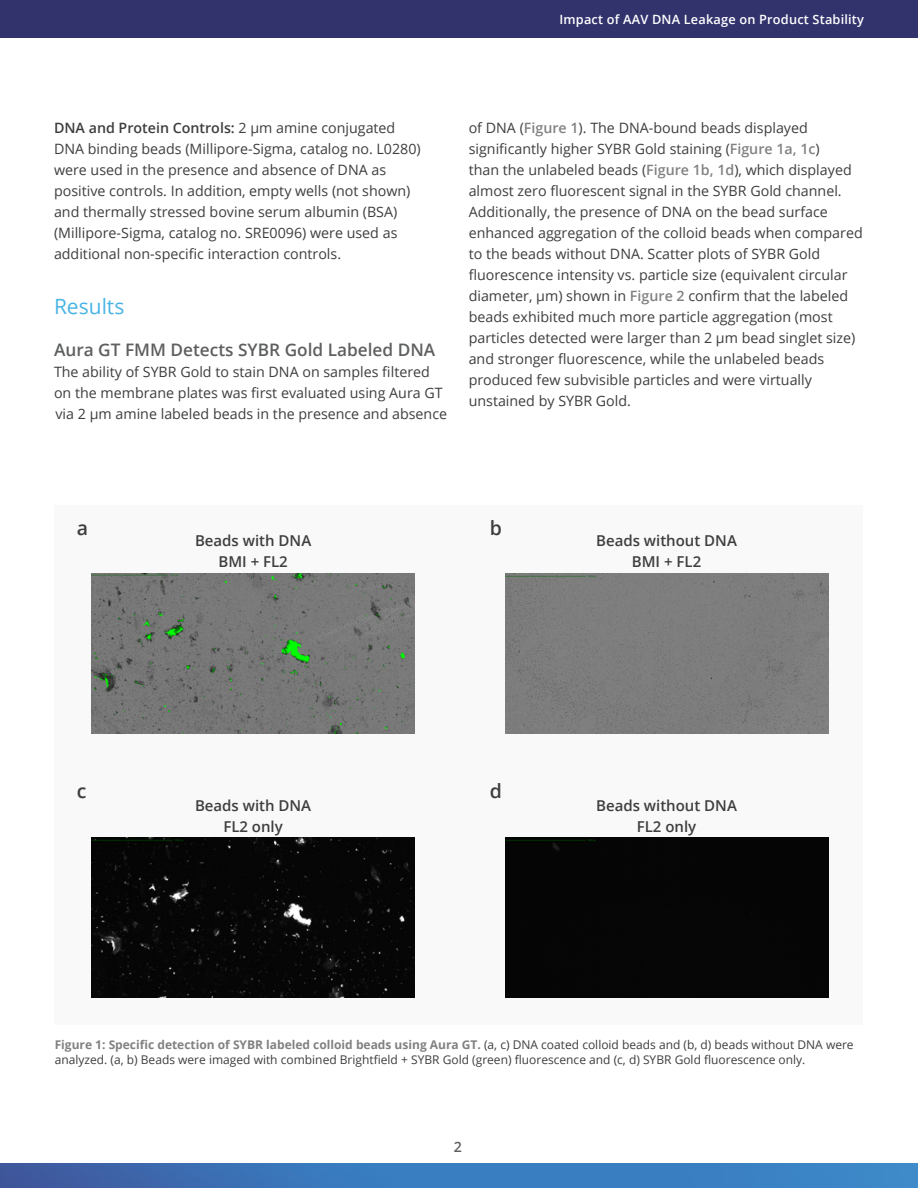
<style>
.page{position:relative;width:918px;height:1188px;background:#fff}
.page>*{position:absolute;margin:0;border:0;box-sizing:border-box;transform-origin:0 0}
.t1{font:21px "Open Sans";color:#49b4e6}
.t2{font:600 19.5px "Open Sans";color:#3e3e3f}
.t3{font:600 17.25px "Open Sans";color:#5e605f}
.t4{font:600 15px/21px "Open Sans";color:#3e3e3f;text-align:center}
.t5{font:14.25px/21px "Open Sans";color:#3e3e3f}
.t6{font:600 14.25px "Open Sans";color:#5e605f}
.t7{font:600 12.75px "Open Sans";letter-spacing:.015em;color:#fff}
.t8{font:12px/15px "Open Sans";color:#3e3e3f}
.s1{font-weight:600}
.s2{font-weight:600;color:#828181}
.s3{font-weight:700;color:#828181}
</style>
<div class="page">
<div style="left:0;top:0;width:918px;height:38px;background:#32336d"></div>
<img style="left:0;top:1163px;width:918px;height:25px">
<div style="left:55px;top:505px;width:808px;height:520px;background:#f9f9f9"></div>
<img style="left:92px;top:574px;width:323px;height:160px">
<div style="left:505px;top:574px;width:323px;height:160px;background:#7d7d7d"></div>
<img style="left:92px;top:838px;width:323px;height:159px">
<div style="left:505px;top:838px;width:323px;height:159px;background:#050505"></div>
<p class="t7" style="left:559px;top:11px;width:306px">Impact of AAV DNA Leakage on Product Stability</p>
<p class="t5" style="left:54px;top:116px;width:368px"><span class="s1">DNA and Protein Controls:</span> 2 µm amine conjugated DNA binding beads (Millipore-Sigma, catalog no. L0280) were used in the presence and absence of DNA as positive controls. In addition, empty wells (not shown) and thermally stressed bovine serum albumin (BSA) (Millipore-Sigma, catalog no. SRE0096) were used as additional non-specific interaction controls.</p>
<h1 class="t1" style="left:54px;top:292px;width:72px">Results</h1>
<p class="t3" style="left:54px;top:338px;width:383px">Aura GT FMM Detects SYBR Gold Labeled DNA</p>
<p class="t5" style="left:54px;top:361px;width:395px">The ability of SYBR Gold to stain DNA on samples filtered on the membrane plates was first evaluated using Aura GT via 2 µm amine labeled beads in the presence and absence</p>
<p class="t5" style="left:469px;top:116px;width:396px">of DNA (<span class="s2">Figure 1</span>). The DNA-bound beads displayed significantly higher SYBR Gold staining (<span class="s2">Figure 1a, 1c</span>)<br>than the unlabeled beads (<span class="s2">Figure 1b, 1d</span>), which displayed almost zero fluorescent signal in the SYBR Gold channel.<br>Additionally, the presence of DNA on the bead surface enhanced aggregation of the colloid beads when compared to the beads without DNA. Scatter plots of SYBR Gold fluorescence intensity vs. particle size (equivalent circular diameter, µm) shown in <span class="s2">Figure 2</span> confirm that the labeled beads exhibited much more particle aggregation (most particles detected were larger than 2 µm bead singlet size) and stronger fluorescence, while the unlabeled beads produced few subvisible particles and were virtually unstained by SYBR Gold.</p>
<h2 class="t2" style="left:77px;top:514px;width:13px">a</h2>
<h2 class="t2" style="left:490px;top:514px;width:14px">b</h2>
<p class="t4" style="left:195px;top:530px;width:118px">Beads with DNA<br>BMI + FL2</p>
<p class="t4" style="left:596px;top:530px;width:142px">Beads without DNA<br>BMI + FL2</p>
<h2 class="t2" style="left:77px;top:777px;width:11px">c</h2>
<h2 class="t2" style="left:490px;top:777px;width:14px">d</h2>
<p class="t4" style="left:195px;top:794px;width:118px">Beads with DNA<br>FL2 only</p>
<p class="t4" style="left:596px;top:795px;width:142px">Beads without DNA<br>FL2 only</p>
<p class="t8" style="left:55px;top:1037px;width:801px"><span class="s3">Figure 1: Specific detection of SYBR labeled colloid beads using Aura GT.</span> (a, c) DNA coated colloid beads and (b, d) beads without DNA were analyzed. (a, b) Beads were imaged with combined Brightfield + SYBR Gold (green) fluorescence and (c, d) SYBR Gold fluorescence only.</p>
<p class="t6" style="left:454px;top:1137px;width:10px">2</p>
</div>
